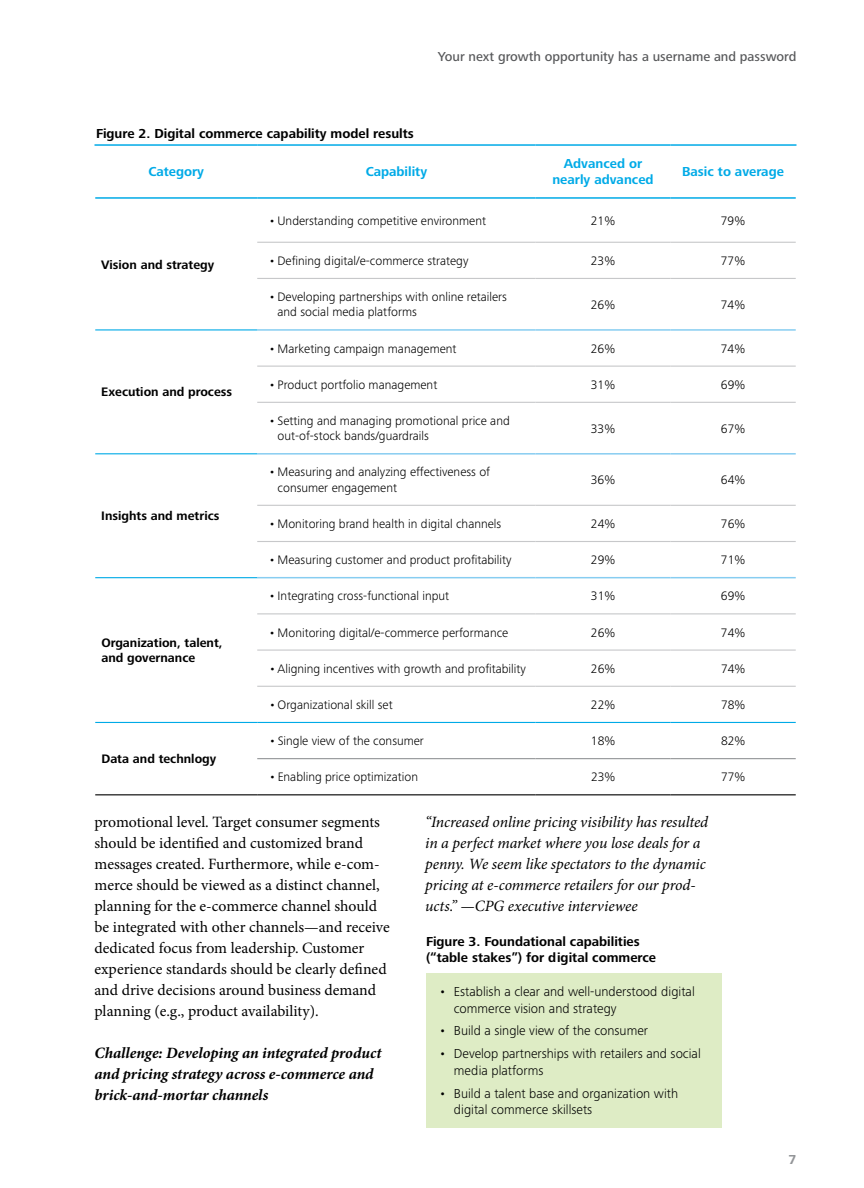
<style>
.page{position:relative;width:864px;height:1188px;background:#fff}
.page>*{position:absolute;margin:0;border:0;box-sizing:border-box;transform-origin:0 0}
.t1{font:15.75px/21px "Minion Pro";letter-spacing:-.005em;color:#000}
.t2{font:italic 15.75px/21px "Minion Pro";letter-spacing:-.005em;color:#000}
.t3{font:italic 700 15.75px/21px "Minion Pro";letter-spacing:-.005em;color:#000}
.t4{font:300 13.5px/16.2px "Frutiger Next Pro";color:#000}
.t5{font:700 13.5px/16.2px "Frutiger Next Pro";color:#000}
.t6{font:700 13.5px/16.2px "Frutiger Next Pro";color:#00aae7;text-align:center}
.t7{font:500 13.5px "Frutiger Next Pro";color:#58595b}
.t8{font:700 13.5px "Frutiger Next Pro";color:#939598}
.t9{font:300 12.75px/15.3px "Frutiger Next Pro";color:#000}
.t10{font:700 12.75px/15.3px "Frutiger Next Pro";color:#000}
</style>
<div class="page">
<hr style="left:94px;top:144px;width:163px;height:2px;background:#00aae7">
<hr style="left:257px;top:144px;width:279px;height:2px;background:#00aae7">
<hr style="left:536px;top:144px;width:134px;height:2px;background:#00aae7">
<hr style="left:670px;top:144px;width:126px;height:2px;background:#00aae7">
<hr style="left:257px;top:242px;width:279px;height:1px;background:#c7c8ca">
<hr style="left:536px;top:242px;width:134px;height:1px;background:#c7c8ca">
<hr style="left:670px;top:242px;width:126px;height:1px;background:#c7c8ca">
<hr style="left:257px;top:278px;width:279px;height:1px;background:#c7c8ca">
<hr style="left:536px;top:278px;width:134px;height:1px;background:#c7c8ca">
<hr style="left:670px;top:278px;width:126px;height:1px;background:#c7c8ca">
<hr style="left:257px;top:366px;width:279px;height:1px;background:#c7c8ca">
<hr style="left:536px;top:366px;width:134px;height:1px;background:#c7c8ca">
<hr style="left:670px;top:366px;width:126px;height:1px;background:#c7c8ca">
<hr style="left:257px;top:402px;width:279px;height:1px;background:#c7c8ca">
<hr style="left:536px;top:402px;width:134px;height:1px;background:#c7c8ca">
<hr style="left:670px;top:402px;width:126px;height:1px;background:#c7c8ca">
<hr style="left:257px;top:505px;width:279px;height:1px;background:#c7c8ca">
<hr style="left:536px;top:505px;width:134px;height:1px;background:#c7c8ca">
<hr style="left:670px;top:505px;width:126px;height:1px;background:#c7c8ca">
<hr style="left:257px;top:541px;width:279px;height:1px;background:#c7c8ca">
<hr style="left:536px;top:541px;width:134px;height:1px;background:#c7c8ca">
<hr style="left:670px;top:541px;width:126px;height:1px;background:#c7c8ca">
<hr style="left:257px;top:613px;width:279px;height:1px;background:#c7c8ca">
<hr style="left:536px;top:613px;width:134px;height:1px;background:#c7c8ca">
<hr style="left:670px;top:613px;width:126px;height:1px;background:#c7c8ca">
<hr style="left:257px;top:650px;width:279px;height:1px;background:#c7c8ca">
<hr style="left:536px;top:650px;width:134px;height:1px;background:#c7c8ca">
<hr style="left:670px;top:650px;width:126px;height:1px;background:#c7c8ca">
<hr style="left:257px;top:686px;width:279px;height:1px;background:#c7c8ca">
<hr style="left:536px;top:686px;width:134px;height:1px;background:#c7c8ca">
<hr style="left:670px;top:686px;width:126px;height:1px;background:#c7c8ca">
<hr style="left:257px;top:758px;width:279px;height:1px;background:#939598">
<hr style="left:536px;top:758px;width:134px;height:1px;background:#939598">
<hr style="left:670px;top:758px;width:126px;height:1px;background:#939598">
<hr style="left:95px;top:197px;width:162px;height:2px;background:#00aae7">
<hr style="left:257px;top:197px;width:279px;height:2px;background:#00aae7">
<hr style="left:536px;top:197px;width:134px;height:2px;background:#00aae7">
<hr style="left:670px;top:197px;width:126px;height:2px;background:#00aae7">
<hr style="left:257px;top:329px;width:279px;height:2px;background:#87cdf1">
<hr style="left:536px;top:329px;width:134px;height:2px;background:#87cdf1">
<hr style="left:670px;top:329px;width:126px;height:2px;background:#87cdf1">
<hr style="left:257px;top:453px;width:279px;height:2px;background:#87cdf1">
<hr style="left:536px;top:453px;width:134px;height:2px;background:#87cdf1">
<hr style="left:670px;top:453px;width:126px;height:2px;background:#87cdf1">
<hr style="left:257px;top:577px;width:279px;height:1px;background:#87cdf1">
<hr style="left:536px;top:577px;width:134px;height:1px;background:#87cdf1">
<hr style="left:670px;top:577px;width:126px;height:1px;background:#87cdf1">
<hr style="left:95px;top:794px;width:162px;height:1px;background:#000">
<hr style="left:257px;top:794px;width:279px;height:1px;background:#000">
<hr style="left:536px;top:794px;width:134px;height:1px;background:#000">
<hr style="left:670px;top:794px;width:126px;height:1px;background:#000">
<hr style="left:95px;top:329px;width:162px;height:1px;background:#00aae7">
<hr style="left:95px;top:453px;width:162px;height:1px;background:#00aae7">
<hr style="left:95px;top:577px;width:162px;height:1px;background:#00aae7">
<hr style="left:95px;top:722px;width:162px;height:1px;background:#00aae7">
<hr style="left:257px;top:722px;width:279px;height:1px;background:#00aae7">
<hr style="left:536px;top:722px;width:134px;height:1px;background:#00aae7">
<hr style="left:670px;top:722px;width:126px;height:1px;background:#00aae7">
<div style="left:426px;top:973px;width:296px;height:154px;background:#deecc5"></div>
<p class="t7" style="left:438px;top:49px;width:360px">Your next growth opportunity has a username and password</p>
<p class="t5" style="left:96px;top:126px;width:319px">Figure 2. Digital commerce capability model results</p>
<p class="t6" style="left:148px;top:164px;width:57px">Category</p>
<p class="t6" style="left:366px;top:164px;width:63px">Capability</p>
<p class="t6" style="left:552px;top:156px;width:103px">Advanced or nearly advanced</p>
<p class="t6" style="left:682px;top:164px;width:103px">Basic to average</p>
<p class="t10" style="left:101px;top:257px;width:114px">Vision and strategy</p>
<p class="t10" style="left:101px;top:385px;width:132px">Execution and process</p>
<p class="t10" style="left:101px;top:508px;width:120px">Insights and metrics</p>
<p class="t10" style="left:101px;top:635px;width:123px">Organization, talent, and governance</p>
<p class="t10" style="left:101px;top:751px;width:116px">Data and technlogy</p>
<p class="t9" style="left:269px;top:213px;width:219px">•Understanding competitive environment</p>
<p class="t9" style="left:591px;top:213px;width:26px">21%</p>
<p class="t9" style="left:721px;top:213px;width:26px">79%</p>
<p class="t9" style="left:269px;top:253px;width:201px">•Defining digital/e-commerce strategy</p>
<p class="t9" style="left:591px;top:253px;width:26px">23%</p>
<p class="t9" style="left:721px;top:253px;width:26px">77%</p>
<p class="t9" style="left:278px;top:289px;width:231px;text-indent:-9px">•Developing partnerships with online retailers and social media platforms</p>
<p class="t9" style="left:591px;top:297px;width:26px">26%</p>
<p class="t9" style="left:721px;top:297px;width:26px">74%</p>
<p class="t9" style="left:269px;top:341px;width:189px">• Marketing campaign management</p>
<p class="t9" style="left:591px;top:341px;width:26px">26%</p>
<p class="t9" style="left:721px;top:341px;width:26px">74%</p>
<p class="t9" style="left:269px;top:377px;width:170px">• Product portfolio management</p>
<p class="t9" style="left:591px;top:377px;width:26px">31%</p>
<p class="t9" style="left:721px;top:377px;width:26px">69%</p>
<p class="t9" style="left:278px;top:413px;width:234px;text-indent:-9px">• Setting and managing promotional price and out-of-stock bands/guardrails</p>
<p class="t9" style="left:591px;top:421px;width:26px">33%</p>
<p class="t9" style="left:721px;top:421px;width:26px">67%</p>
<p class="t9" style="left:278px;top:465px;width:214px;text-indent:-9px">• Measuring and analyzing effectiveness of consumer engagement</p>
<p class="t9" style="left:591px;top:472px;width:26px">36%</p>
<p class="t9" style="left:721px;top:472px;width:26px">64%</p>
<p class="t9" style="left:269px;top:516px;width:234px">• Monitoring brand health in digital channels</p>
<p class="t9" style="left:591px;top:516px;width:26px">24%</p>
<p class="t9" style="left:721px;top:516px;width:26px">76%</p>
<p class="t9" style="left:269px;top:552px;width:244px">• Measuring customer and product profitability</p>
<p class="t9" style="left:591px;top:552px;width:26px">29%</p>
<p class="t9" style="left:721px;top:552px;width:26px">71%</p>
<p class="t9" style="left:269px;top:588px;width:182px">• Integrating cross-functional input</p>
<p class="t9" style="left:591px;top:588px;width:26px">31%</p>
<p class="t9" style="left:721px;top:588px;width:26px">69%</p>
<p class="t9" style="left:269px;top:625px;width:241px">• Monitoring digital/e-commerce performance</p>
<p class="t9" style="left:591px;top:625px;width:26px">26%</p>
<p class="t9" style="left:721px;top:625px;width:26px">74%</p>
<p class="t9" style="left:269px;top:661px;width:258px">•Aligning incentives with growth and profitability</p>
<p class="t9" style="left:591px;top:661px;width:26px">26%</p>
<p class="t9" style="left:721px;top:661px;width:26px">74%</p>
<p class="t9" style="left:269px;top:697px;width:125px">•Organizational skill set</p>
<p class="t9" style="left:591px;top:697px;width:26px">22%</p>
<p class="t9" style="left:721px;top:697px;width:26px">78%</p>
<p class="t9" style="left:269px;top:733px;width:156px">• Single view of the consumer</p>
<p class="t9" style="left:591px;top:733px;width:26px">18%</p>
<p class="t9" style="left:721px;top:733px;width:26px">82%</p>
<p class="t9" style="left:269px;top:769px;width:151px">• Enabling price optimization</p>
<p class="t9" style="left:591px;top:769px;width:26px">23%</p>
<p class="t9" style="left:721px;top:769px;width:26px">77%</p>
<p class="t1" style="left:94px;top:812px;width:297px">promotional level. Target consumer segments should be identified and customized brand messages created. Furthermore, while e-com&shy;merce should be viewed as a distinct channel, planning for the e-commerce channel should be integrated with other channels—and receive dedicated focus from leadership. Customer experience standards should be clearly defined and drive decisions around business demand planning (e.g., product availability).</p>
<p class="t3" style="left:94px;top:1042px;width:289px">Challenge: Developing an integrated product and pricing strategy across e-commerce and brick-and-mortar channels</p>
<p class="t2" style="left:425px;top:812px;width:285px">“Increased online pricing visibility has resulted in a perfect market where you lose deals for a penny. We seem like spectators to the dynamic pricing at e-commerce retailers for our prod&shy;ucts.” —CPG executive interviewee</p>
<p class="t5" style="left:426px;top:933px;width:232px">Figure 3. Foundational capabilities (“table stakes”) for digital commerce</p>
<p class="t4" style="left:454px;top:984px;width:243px;text-indent:-15px">• Establish a clear and well-understood digital commerce vision and strategy</p>
<p class="t4" style="left:439px;top:1023px;width:210px">• Build a single view of the consumer</p>
<p class="t4" style="left:454px;top:1046px;width:248px;text-indent:-15px">• Develop partnerships with retailers and social media platforms</p>
<p class="t4" style="left:454px;top:1085px;width:226px;text-indent:-15px">• Build a talent base and organization with digital commerce skillsets</p>
<p class="t8" style="left:789px;top:1152px;width:9px">7</p>
</div>
